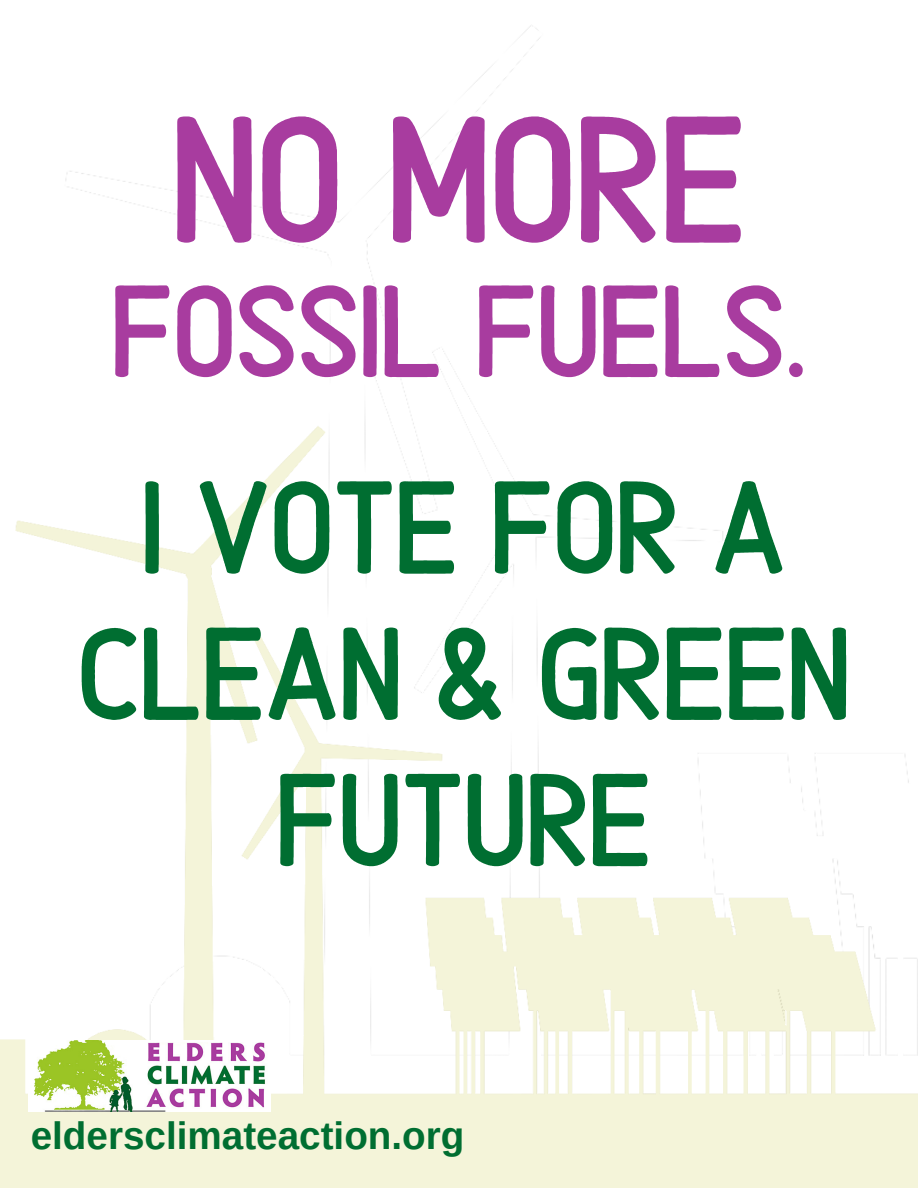
<style>
.page{position:relative;width:918px;height:1188px;background:#fff}
.page>*{position:absolute;margin:0;border:0;box-sizing:border-box;transform-origin:0 0}
.t1{font:180.3px "Alaska";color:#a83c9f}
.t2{font:132px/146.2px "Alaska";color:#006e31;text-align:center}
.t3{font:130.95px "Alaska";color:#a83c9f}
.t4{font:700 38.7px "Arimo";color:#006e31}
</style>
<div class="page">
<img style="left:0;top:403px;width:918px;height:785px">
<img style="left:29px;top:1041px;width:242px;height:71px">
<h1 class="t1" style="left:172px;top:42px;width:576px">NO MORE</h1>
<p class="t3" style="left:111px;top:231px;width:697px">FOSSIL FUELS.</p>
<p class="t2" style="left:78px;top:445px;width:774px">I VOTE FOR A<br>CLEAN &amp; GREEN<br>FUTURE</p>
<p class="t4" style="left:31px;top:1114px;width:435px">eldersclimateaction.org</p>
</div>
